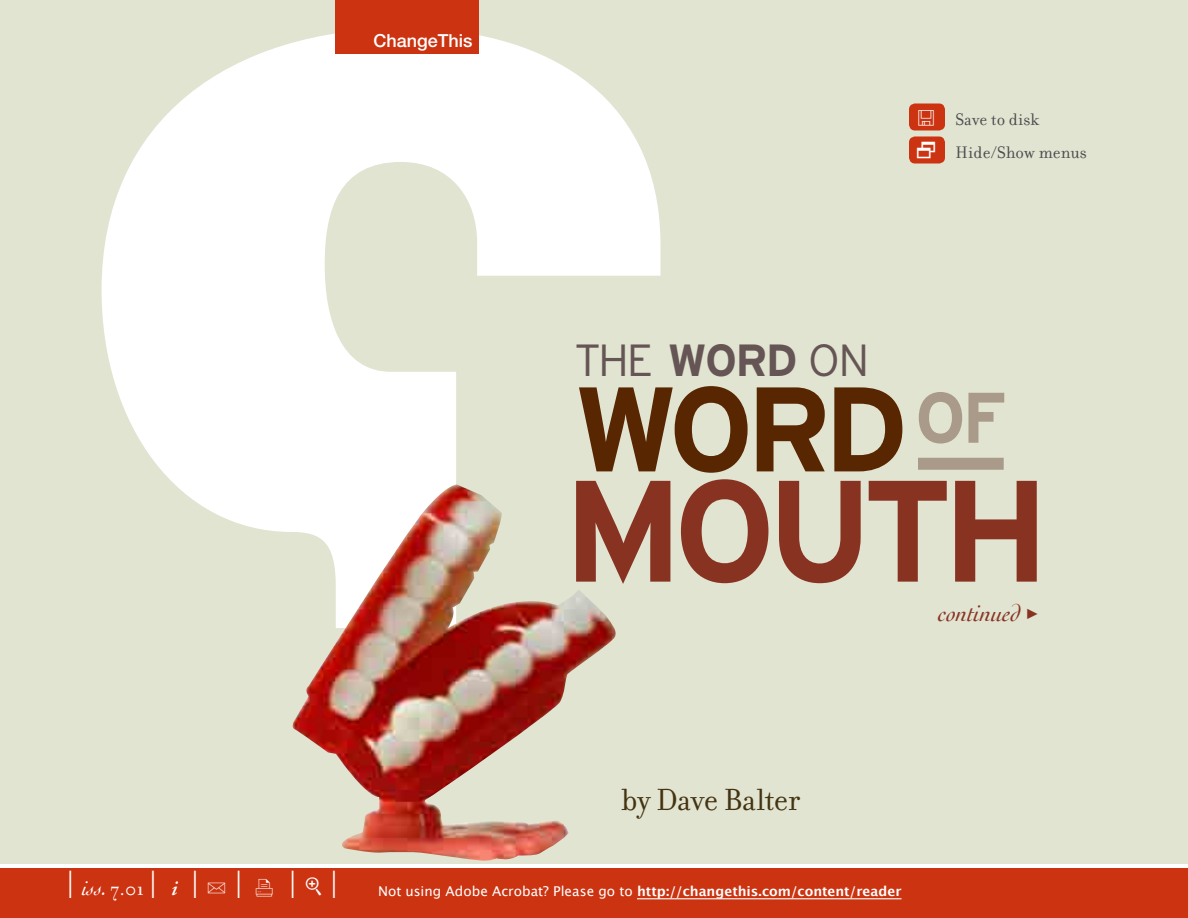
<style>
.page{position:relative;width:1188px;height:918px;background:#fff}
.page>*{position:absolute;margin:0;border:0;box-sizing:border-box;transform-origin:0 0}
.t1{font:700 144px "Interstate";letter-spacing:-.07em;color:#832}
.t2{font:700 120px "Interstate";color:#582601}
.t3{font:700 71.4px "Interstate";color:#aa9a8a}
.t4{font:300 45px "Interstate";color:#655}
.t5{font:36px "Filosofia";color:#fff}
.t6{font:33px "Filosofia";letter-spacing:-.015em;color:#431}
.t7{font:27px "FF Dingbests";color:#fff}
.t8{font:italic 24px "Cochin";color:#832}
.t9{font:18px/33px "Filosofia";letter-spacing:.01em;color:#4b4c4d}
.t10{font:500 18px "Helvetica Neue";color:#fff}
.t11{font:700 13.5px "Lucida Grande";color:#fff}
.s1{font-weight:700}
.s2{font-family:"FF Dingbests";font-style:normal;font-size:21px}
.s3{font-family:"Cochin";font-style:italic;font-size:21px}
.s4{font-size:21px}
.s5{font-family:"Adobe Garamond";font-weight:600;font-style:italic;font-size:21px}
.s6{font-family:"FF Dingbests";font-size:21px}
.s7{font-weight:400}
</style>
<div class="page">
<div style="left:0;top:0;width:1188px;height:864px;background:#e1e4d1"></div>
<div style="left:0;top:868px;width:1188px;height:50px;background:#c31"></div>
<svg style="left:102px;top:33px;width:558px;height:499px;fill:#fff"></svg>
<div style="left:335px;top:0;width:144px;height:54px;background:#c31"></div>
<hr style="left:637px;top:898px;width:265px;height:1px;background:#fff">
<svg style="left:909px;top:104px;width:36px;height:26px"></svg>
<div style="left:918px;top:458px;width:86px;height:12px;background:#aa9a8a"></div>
<img style="left:291px;top:484px;width:327px;height:377px">
<svg style="left:909px;top:136px;width:36px;height:28px"></svg>
<h3 class="t10" style="left:374px;top:30px;width:101px">ChangeThis</h3>
<h3 class="t7" style="left:916px;top:103px;width:22px">Y</h3>
<h3 class="t9" style="left:955px;top:103px;width:133px">Save to disk<br>Hide/Show menus</h3>
<h3 class="t4" style="left:574px;top:335px;width:296px">THE <span class="s1">WORD</span> ON</h3>
<h2 class="t2" style="left:573px;top:362px;width:337px">WORD</h2>
<h1 class="t1" style="left:563px;top:451px;width:488px">MOUTH</h1>
<h3 class="t3" style="left:915px;top:378px;width:93px">OF</h3>
<h3 class="t8" style="left:939px;top:599px;width:102px">continued <span class="s2">&gt;</span></h3>
<h3 class="t5" style="left:66px;top:864px;width:275px">| <span class="s3">iss.</span> <span class="s4">7.01</span> | <span class="s5">i</span> | <span class="s6">U</span> | <span class="s6">X</span> | |</h3>
<h3 class="t6" style="left:621px;top:781px;width:181px">by Dave Balter</h3>
<p class="t11" style="left:378px;top:883px;width:525px"><span class="s7">Not using Adobe Acrobat? Please go to</span> http://changethis.com/content/reader</p>
</div>
